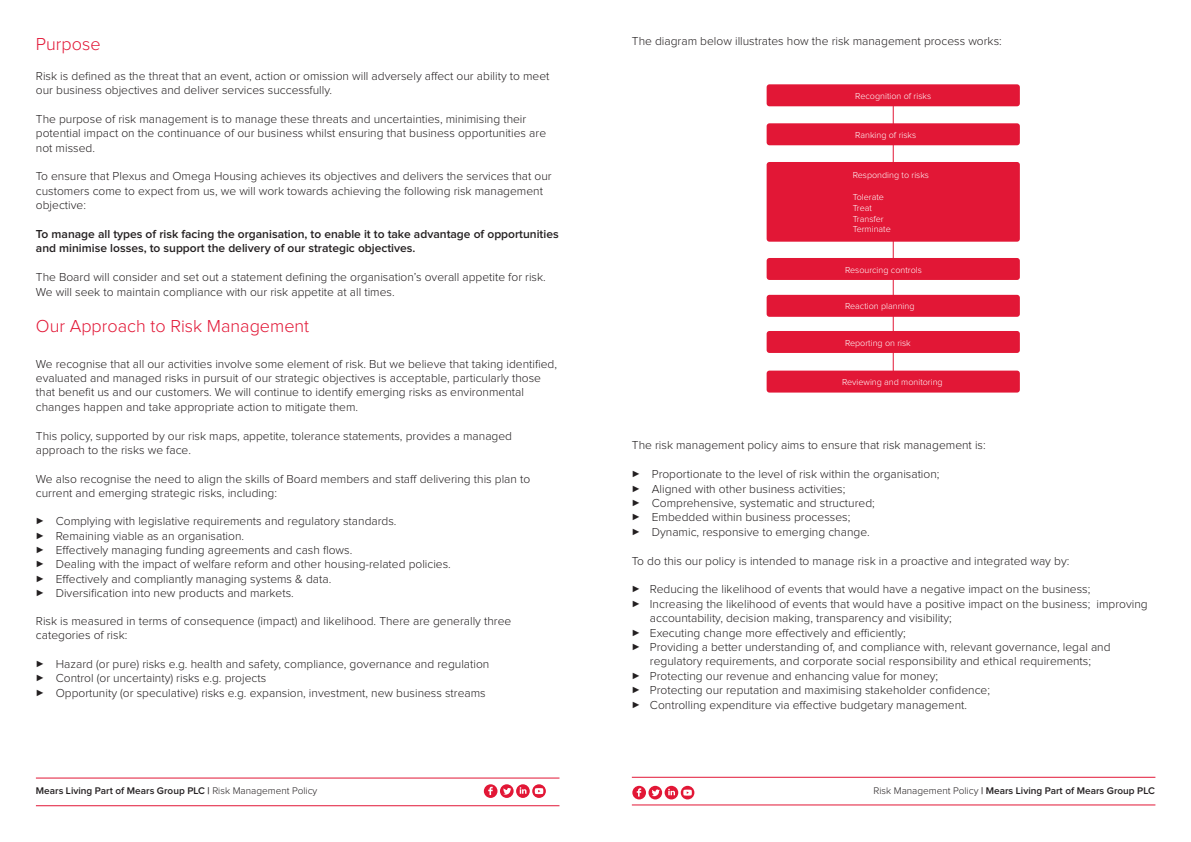
<style>
.page{position:relative;width:1191px;height:842px;background:#fff}
.page>*{position:absolute;margin:0;border:0;box-sizing:border-box;transform-origin:0 0}
.t1{font:300 18px "Proxima Nova";color:#e21736}
.t2{font:300 12px/14.4px "Proxima Nova";color:#231f20}
.t3{font:600 12px/14.4px "Proxima Nova";color:#231f20}
.t4{font:600 10px "Proxima Nova";color:#231f20}
.t5{font:300 9px "Proxima Nova";color:#fff}
.s1{font-weight:300}
</style>
<div class="page">
<hr style="left:892px;top:105px;width:1px;height:286px;background:#e21736">
<hr style="left:36px;top:778px;width:523px;height:1px;background:#e21736">
<hr style="left:36px;top:805px;width:523px;height:1px;background:#e21736">
<svg style="left:484px;top:784px;width:62px;height:14px"></svg>
<svg style="left:632px;top:786px;width:62px;height:13px"></svg>
<hr style="left:632px;top:777px;width:523px;height:1px;background:#e21736">
<hr style="left:632px;top:805px;width:523px;height:1px;background:#e21736">
<div style="left:766px;top:84px;width:253px;height:22px;background:#e21736;border-radius:3px"></div>
<div style="left:766px;top:123px;width:253px;height:22px;background:#e21736;border-radius:3px"></div>
<div style="left:766px;top:162px;width:253px;height:80px;background:#e21736;border-radius:3px"></div>
<div style="left:766px;top:258px;width:253px;height:22px;background:#e21736;border-radius:3px"></div>
<div style="left:766px;top:295px;width:253px;height:22px;background:#e21736;border-radius:3px"></div>
<div style="left:766px;top:331px;width:253px;height:22px;background:#e21736;border-radius:3px"></div>
<div style="left:766px;top:371px;width:253px;height:22px;background:#e21736;border-radius:3px"></div>
<p class="t1" style="left:36px;top:36px;width:66px">Purpose</p>
<p class="t2" style="left:36px;top:69px;width:515px">Risk is defined as the threat that an event, action or omission will adversely affect our ability to meet our business objectives and deliver services successfully.</p>
<p class="t2" style="left:36px;top:112px;width:512px">The purpose of risk management is to manage these threats and uncertainties, minimising their potential impact on the continuance of our business whilst ensuring that business opportunities are not missed.</p>
<p class="t2" style="left:36px;top:170px;width:517px">To ensure that Plexus and Omega Housing achieves its objectives and delivers the services that our customers come to expect from us, we will work towards achieving the following risk management objective:</p>
<p class="t3" style="left:36px;top:227px;width:524px">To manage all types of risk facing the organisation, to enable it to take advantage of opportunities and minimise losses, to support the delivery of our strategic objectives.</p>
<p class="t2" style="left:36px;top:271px;width:511px">The Board will consider and set out a statement defining the organisation’s overall appetite for risk.<br>We will seek to maintain compliance with our risk appetite at all times.</p>
<p class="t1" style="left:36px;top:317px;width:275px">Our Approach to Risk Management</p>
<p class="t2" style="left:36px;top:357px;width:522px">We recognise that all our activities involve some element of risk. But we believe that taking identified, evaluated and managed risks in pursuit of our strategic objectives is acceptable, particularly those that benefit us and our customers. We will continue to identify emerging risks as environmental changes happen and take appropriate action to mitigate them.</p>
<p class="t2" style="left:36px;top:429px;width:478px">This policy, supported by our risk maps, appetite, tolerance statements, provides a managed approach to the risks we face.</p>
<p class="t2" style="left:36px;top:472px;width:496px;line-height:14px">We also recognise the need to align the skills of Board members and staff delivering this plan to current and emerging strategic risks, including:</p>
<p class="t2" style="left:56px;top:515px;width:342px">Complying with legislative requirements and regulatory standards.</p>
<p class="t2" style="left:56px;top:529px;width:190px">Remaining viable as an organisation.</p>
<p class="t2" style="left:56px;top:543px;width:298px">Effectively managing funding agreements and cash flows.</p>
<p class="t2" style="left:56px;top:558px;width:397px">Dealing with the impact of welfare reform and other housing-related policies.</p>
<p class="t2" style="left:56px;top:572px;width:277px">Effectively and compliantly managing systems &amp; data.</p>
<p class="t2" style="left:56px;top:587px;width:240px">Diversification into new products and markets.</p>
<p class="t2" style="left:36px;top:615px;width:477px;line-height:14px">Risk is measured in terms of consequence (impact) and likelihood. There are generally three categories of risk:</p>
<p class="t2" style="left:56px;top:657px;width:435px">Hazard (or pure) risks e.g. health and safety, compliance, governance and regulation</p>
<p class="t2" style="left:56px;top:671px;width:212px">Control (or uncertainty) risks e.g. projects</p>
<p class="t2" style="left:56px;top:686px;width:431px">Opportunity (or speculative) risks e.g. expansion, investment, new business streams</p>
<p class="t2" style="left:632px;top:35px;width:371px">The diagram below illustrates how the risk management process works:</p>
<p class="t5" style="left:855px;top:92px;width:77px">Recognition of risks</p>
<p class="t5" style="left:855px;top:131px;width:62px">Ranking of risks</p>
<p class="t5" style="left:852px;top:171px;width:78px">Responding to risks</p>
<p class="t5" style="left:852px;top:193px;width:33px">Tolerate</p>
<p class="t5" style="left:852px;top:204px;width:21px">Treat</p>
<p class="t5" style="left:852px;top:214px;width:33px">Transfer</p>
<p class="t5" style="left:852px;top:225px;width:40px">Terminate</p>
<p class="t5" style="left:845px;top:265px;width:78px">Resourcing controls</p>
<p class="t5" style="left:845px;top:302px;width:71px">Reaction planning</p>
<p class="t5" style="left:845px;top:338px;width:67px">Reporting on risk</p>
<p class="t5" style="left:842px;top:378px;width:102px">Reviewing and monitoring</p>
<p class="t2" style="left:632px;top:439px;width:355px">The risk management policy aims to ensure that risk management is:</p>
<p class="t2" style="left:652px;top:467px;width:289px">Proportionate to the level of risk within the organisation;</p>
<p class="t2" style="left:652px;top:482px;width:195px">Aligned with other business activities;</p>
<p class="t2" style="left:652px;top:496px;width:224px">Comprehensive, systematic and structured;</p>
<p class="t2" style="left:652px;top:511px;width:200px">Embedded within business processes;</p>
<p class="t2" style="left:652px;top:525px;width:219px">Dynamic, responsive to emerging change.</p>
<p class="t2" style="left:632px;top:554px;width:439px">To do this our policy is intended to manage risk in a proactive and integrated way by:</p>
<p class="t2" style="left:650px;top:583px;width:442px">Reducing the likelihood of events that would have a negative impact on the business;</p>
<p class="t2" style="left:650px;top:597px;width:499px">Increasing the likelihood of events that would have a positive impact on the business; improving accountability, decision making, transparency and visibility;</p>
<p class="t2" style="left:650px;top:626px;width:257px">Executing change more effectively and efficiently;</p>
<p class="t2" style="left:650px;top:640px;width:462px">Providing a better understanding of, and compliance with, relevant governance, legal and regulatory requirements, and corporate social responsibility and ethical requirements;</p>
<p class="t2" style="left:650px;top:669px;width:290px">Protecting our revenue and enhancing value for money;</p>
<p class="t2" style="left:650px;top:683px;width:341px">Protecting our reputation and maximising stakeholder confidence;</p>
<p class="t2" style="left:650px;top:698px;width:319px">Controlling expenditure via effective budgetary management.</p>
<p class="t4" style="left:36px;top:786px;width:283px">Mears Living Part of Mears Group PLC | <span class="s1">Risk Management Policy</span></p>
<p class="t4" style="left:873px;top:786px;width:283px"><span class="s1">Risk Management Policy</span> | Mears Living Part of Mears Group PLC</p>
</div>
